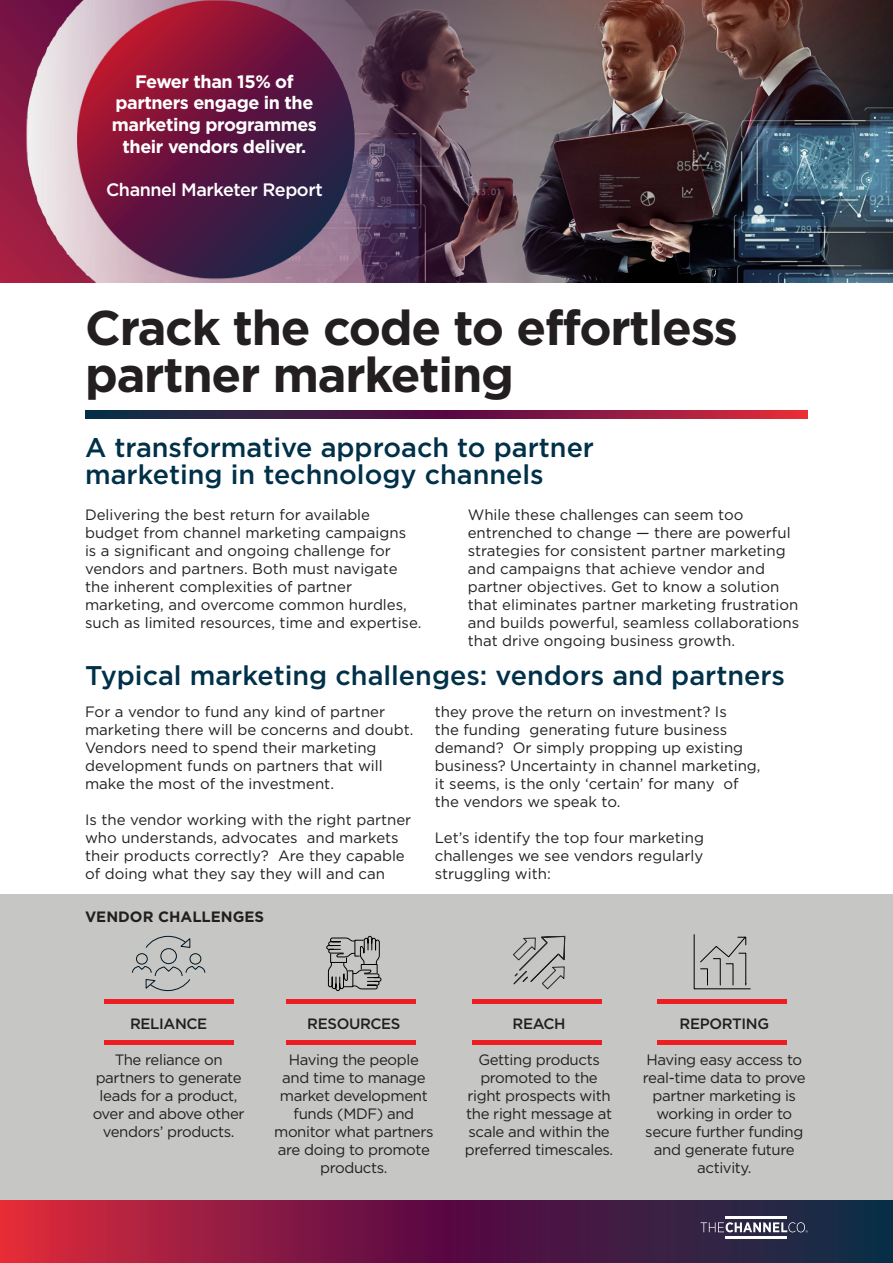
<style>
.page{position:relative;width:893px;height:1263px;background:#fff}
.page>*{position:absolute;margin:0;border:0;box-sizing:border-box;transform-origin:0 0}
.t1{font:700 48.75px/46.5px "Gotham";letter-spacing:-.025em;color:#231f20}
.t2{font:500 27px/27px "Gotham";color:#013049}
.t3{font:700 18px/21.6px "Gotham";letter-spacing:-.025em;color:#fff;text-align:center}
.t4{font:500 18px "Gotham";letter-spacing:-.025em;color:#fff}
.t5{font:15px/18px "Gotham";color:#231f20}
.t6{font:15px/18px "Gotham";letter-spacing:-.025em;color:#231f20;text-align:center}
.t7{font:500 15px "Gotham";letter-spacing:-.025em;color:#231f20}
.t8{font:700 15px "Gotham";color:#231f20}
</style>
<div class="page">
<div style="left:0;top:894px;width:893px;height:307px;background:#c6c7c5"></div>
<img style="left:0;top:0;width:893px;height:283px">
<svg style="left:85px;top:410px;width:723px;height:8px;background:#671d42"></svg>
<img style="left:11px;top:0;width:407px;height:283px">
<svg style="left:0;top:1201px;width:893px;height:62px;background:#691d42"></svg>
<hr style="left:726px;top:1236px;width:61px;height:2px;background:#fff">
<hr style="left:726px;top:1216px;width:61px;height:2px;background:#fff">
<svg style="left:701px;top:1222px;width:107px;height:11px"></svg>
<div style="left:104px;top:1040px;width:129px;height:5px;background:#ee1d23"></div>
<div style="left:104px;top:999px;width:129px;height:5px;background:#ee1d23"></div>
<div style="left:286px;top:1040px;width:130px;height:5px;background:#ee1d23"></div>
<div style="left:286px;top:999px;width:130px;height:5px;background:#ee1d23"></div>
<hr style="left:472px;top:1041px;width:130px;height:4px;background:#ee1d23">
<div style="left:472px;top:999px;width:130px;height:5px;background:#ee1d23"></div>
<hr style="left:657px;top:1041px;width:130px;height:4px;background:#ee1d23">
<div style="left:657px;top:999px;width:130px;height:5px;background:#ee1d23"></div>
<svg style="left:513px;top:935px;width:53px;height:55px"></svg>
<svg style="left:132px;top:936px;width:74px;height:55px"></svg>
<svg style="left:326px;top:935px;width:56px;height:56px"></svg>
<svg style="left:693px;top:934px;width:58px;height:55px"></svg>
<p class="t3" style="left:112px;top:70px;width:207px">Fewer than 15% of partners engage in the marketing programmes their vendors deliver.</p>
<p class="t4" style="left:106px;top:179px;width:218px">Channel Marketer Report</p>
<p class="t1" style="left:85px;top:303px;width:654px">Crack the code to effortless partner marketing</p>
<p class="t2" style="left:85px;top:433px;width:511px">A transformative approach to partner marketing in technology channels</p>
<p class="t5" style="left:85px;top:505px;width:338px">Delivering the best return for available budget from channel marketing campaigns<br>is a significant and ongoing challenge for vendors and partners. Both must navigate the inherent complexities of partner marketing, and overcome common hurdles, such as limited resources, time and expertise.</p>
<p class="t5" style="left:468px;top:505px;width:333px">While these challenges can seem too entrenched to change — there are powerful strategies for consistent partner marketing and campaigns that achieve vendor and partner objectives. Get to know a solution that eliminates partner marketing frustration and builds powerful, seamless collaborations that drive ongoing business growth.</p>
<p class="t2" style="left:85px;top:661px;width:701px">Typical marketing challenges: vendors and partners</p>
<p class="t5" style="left:85px;top:702px;width:330px">For a vendor to fund any kind of partner marketing there will be concerns and doubt.<br>Vendors need to spend their marketing development funds on partners that will make the most of the investment.</p>
<p class="t5" style="left:85px;top:810px;width:328px">Is the vendor working with the right partner who understands, advocates and markets their products correctly? Are they capable of doing what they say they will and can</p>
<p class="t8" style="left:85px;top:908px;width:181px">VENDOR CHALLENGES</p>
<p class="t5" style="left:435px;top:702px;width:327px">they prove the return on investment? Is<br>the funding generating future business demand? Or simply propping up existing business? Uncertainty in channel marketing, it seems, is the only ‘certain’ for many of the vendors we speak to.</p>
<p class="t5" style="left:435px;top:828px;width:271px;text-align:justify">Let’s identify the top four marketing challenges we see vendors regularly struggling with:</p>
<p class="t7" style="left:130px;top:1015px;width:79px">RELIANCE</p>
<p class="t6" style="left:93px;top:1051px;width:153px">The reliance on partners to generate leads for a product, over and above other vendors’ products.</p>
<p class="t7" style="left:307px;top:1015px;width:95px">RESOURCES</p>
<p class="t6" style="left:274px;top:1051px;width:161px">Having the people and time to manage market development funds (MDF) and monitor what partners are doing to promote products.</p>
<p class="t7" style="left:513px;top:1015px;width:55px">REACH</p>
<p class="t6" style="left:465px;top:1051px;width:150px">Getting products promoted to the right prospects with the right message at scale and within the preferred timescales.</p>
<p class="t7" style="left:679px;top:1015px;width:91px">REPORTING</p>
<p class="t6" style="left:643px;top:1051px;width:164px">Having easy access to real-time data to prove partner marketing is working in order to secure further funding and generate future activity.</p>
</div>
